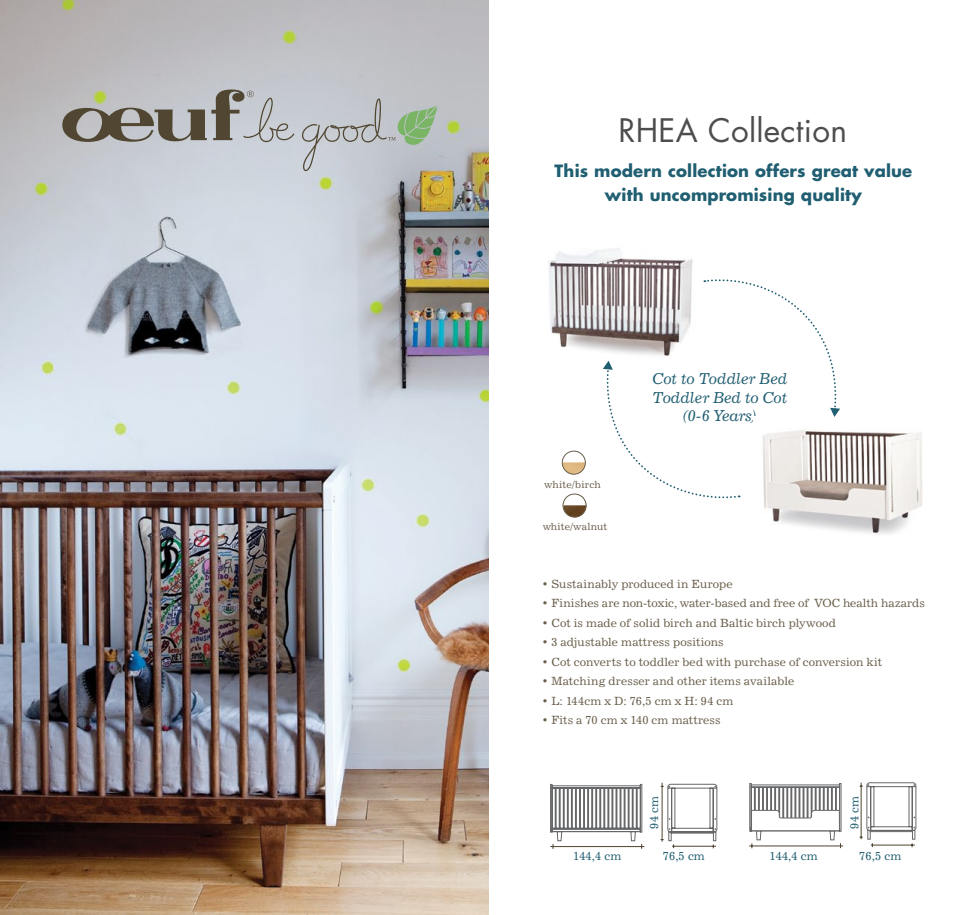
<style>
.page{position:relative;width:978px;height:915px;background:#fff}
.page>*{position:absolute;margin:0;border:0;box-sizing:border-box;transform-origin:0 0}
.t1{font:31.5px "Futura";letter-spacing:.01em;color:#4d4d4f}
.t2{font:700 16.5px/24px "Futura";letter-spacing:.01em;color:#205e71;text-align:center}
.t3{font:italic 15px/18px "News 702 BT";letter-spacing:-.005em;color:#205e71;text-align:center}
.t4{font:11.25px "News 702 BT";letter-spacing:.01em;color:#695e4a}
.t5{font:11.25px "News 702 BT";letter-spacing:.01em;color:#205e71}
.t6{font:9.75px "News 702 BT";letter-spacing:.02em;color:#695e4a}
</style>
<div class="page">
<img style="left:0;top:0;width:489px;height:914px">
<svg style="left:62px;top:89px;width:232px;height:53px;background:#a2a19e"></svg>
<svg style="left:302px;top:98px;width:135px;height:73px;background:#b7bfbd"></svg>
<img style="left:764px;top:431px;width:158px;height:103px">
<img style="left:548px;top:248px;width:145px;height:103px">
<svg style="left:602px;top:274px;width:239px;height:228px"></svg>
<img style="left:562px;top:451px;width:23px;height:23px;border-radius:12px">
<svg style="left:562px;top:452px;width:22px;height:10px"></svg>
<div style="left:562px;top:450px;width:24px;height:24px;border:1px solid #695e4a;border-radius:50%"></div>
<img style="left:563px;top:494px;width:23px;height:23px;border-radius:12px">
<svg style="left:563px;top:495px;width:23px;height:10px"></svg>
<div style="left:563px;top:493px;width:23px;height:24px;border:1px solid #695e4a;border-radius:50%"></div>
<hr style="left:662px;top:782px;width:1px;height:59px;background:#4f4530">
<svg style="left:550px;top:783px;width:167px;height:65px"></svg>
<svg style="left:749px;top:782px;width:167px;height:66px"></svg>
<h1 class="t1" style="left:618px;top:110px;width:230px">RHEA Collection</h1>
<h2 class="t2" style="left:555px;top:158px;width:359px">This modern collection offers great value with uncompromising quality</h2>
<p class="t6" style="left:545px;top:478px;width:58px">white/birch</p>
<p class="t6" style="left:543px;top:520px;width:66px">white/walnut</p>
<h3 class="t3" style="left:653px;top:370px;width:136px">Cot to Toddler Bed<br>Toddler Bed to Cot (0-6 Years)</h3>
<p class="t4" style="left:542px;top:576px;width:193px">• Sustainably produced in Europe</p>
<p class="t4" style="left:542px;top:596px;width:385px">• Finishes are non-toxic, water-based and free of VOC health hazards</p>
<p class="t4" style="left:542px;top:615px;width:296px">• Cot is made of solid birch and Baltic birch plywood</p>
<p class="t4" style="left:542px;top:635px;width:184px">• 3 adjustable mattress positions</p>
<p class="t4" style="left:542px;top:654px;width:342px">• Cot converts to toddler bed with purchase of conversion kit</p>
<p class="t4" style="left:542px;top:674px;width:254px">• Matching dresser and other items available</p>
<p class="t4" style="left:542px;top:693px;width:193px">• L: 144cm x D: 76,5 cm x H: 94 cm</p>
<p class="t4" style="left:542px;top:713px;width:180px">• Fits a 70 cm x 140 cm mattress</p>
<p class="t5" style="left:647px;top:828px;width:34px;rotate:-90deg">94 cm</p>
<p class="t5" style="left:573px;top:848px;width:50px">144,4 cm</p>
<p class="t5" style="left:663px;top:848px;width:44px">76,5 cm</p>
<p class="t5" style="left:847px;top:828px;width:34px;rotate:-90deg">94 cm</p>
<p class="t5" style="left:770px;top:848px;width:50px">144,4 cm</p>
<p class="t5" style="left:859px;top:848px;width:44px">76,5 cm</p>
</div>
